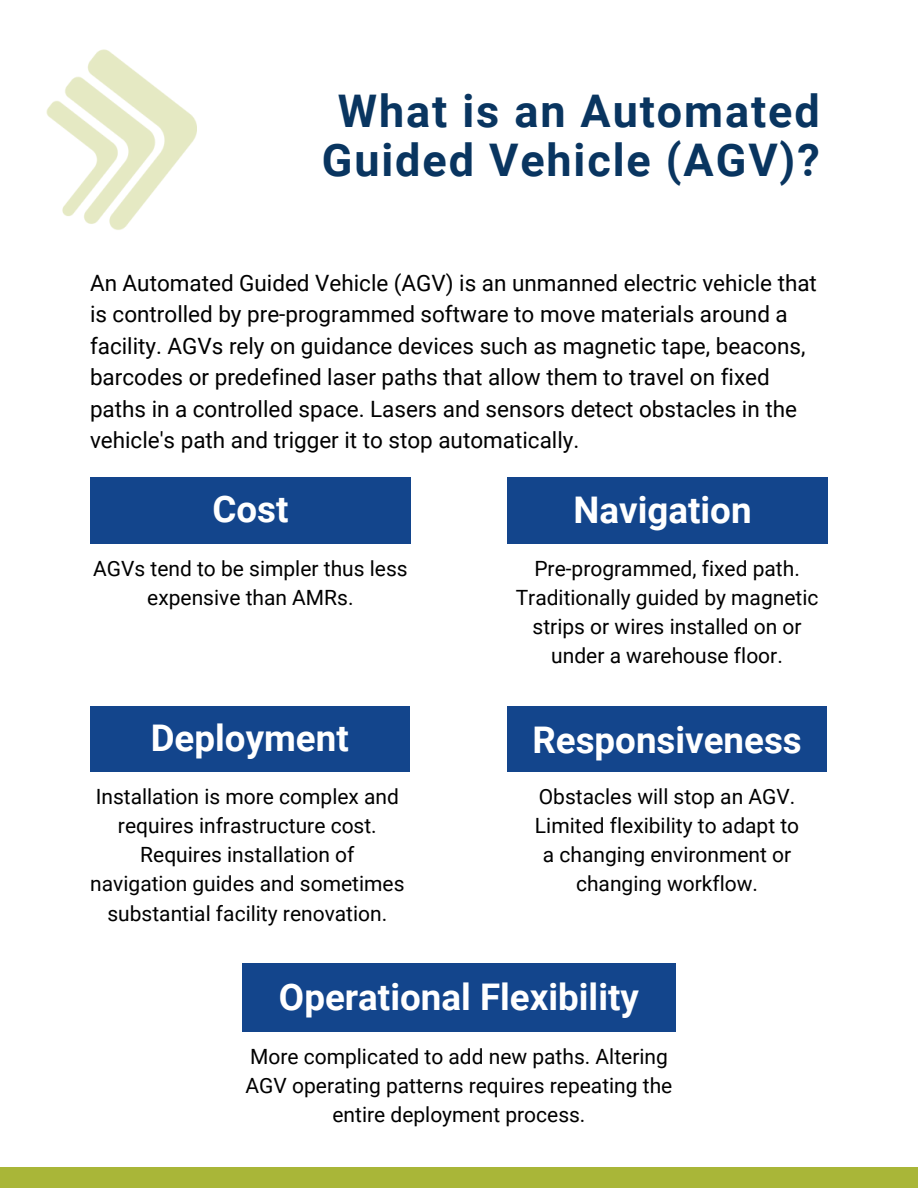
<style>
.page{position:relative;width:918px;height:1188px;background:#fff}
.page>*{position:absolute;margin:0;border:0;box-sizing:border-box;transform-origin:0 0}
.t1{font:700 45px/48.3px "Roboto";letter-spacing:.045em;color:#093560;text-align:center}
.t2{font:700 36.75px "Roboto";color:#fff}
.t3{font:22.5px/31.5px "Roboto";color:#000}
.t4{font:21px/29.2px "Roboto";color:#000;text-align:center}
</style>
<div class="page">
<div style="left:0;top:1167px;width:918px;height:21px;background:#a9b638"></div>
<div style="left:507px;top:477px;width:321px;height:67px;background:#13458c"></div>
<div style="left:90px;top:706px;width:319px;height:66px;background:#13458c"></div>
<div style="left:507px;top:706px;width:320px;height:66px;background:#13458c"></div>
<div style="left:242px;top:963px;width:434px;height:69px;background:#13458c"></div>
<div style="left:90px;top:477px;width:321px;height:67px;background:#13458c"></div>
<img style="left:46px;top:49px;width:151px;height:181px">
<p class="t1" style="left:322px;top:88px;width:499px">What is an Automated<br>Guided Vehicle (AGV)?</p>
<p class="t3" style="left:90px;top:267px;width:728px">An Automated Guided Vehicle (AGV) is an unmanned electric vehicle that is controlled by pre-programmed software to move materials around a facility. AGVs rely on guidance devices such as magnetic tape, beacons, barcodes or predefined laser paths that allow them to travel on fixed paths in a controlled space. Lasers and sensors detect obstacles in the vehicle's path and trigger it to stop automatically.</p>
<p class="t2" style="left:212px;top:488px;width:78px">Cost</p>
<p class="t4" style="left:93px;top:554px;width:316px">AGVs tend to be simpler thus less expensive than AMRs.</p>
<p class="t2" style="left:151px;top:717px;width:199px">Deployment</p>
<p class="t2" style="left:573px;top:489px;width:180px">Navigation</p>
<p class="t4" style="left:516px;top:554px;width:304px">Pre-programmed, fixed path.<br>Traditionally guided by magnetic strips or wires installed on or under a warehouse floor.</p>
<p class="t2" style="left:532px;top:719px;width:271px">Responsiveness</p>
<p class="t4" style="left:90px;top:782px;width:316px">Installation is more complex and requires infrastructure cost.<br>Requires installation of navigation guides and sometimes substantial facility renovation.</p>
<p class="t4" style="left:535px;top:782px;width:266px;text-align:left">Obstacles will stop an AGV.<br>Limited flexibility to adapt to</p>
<p class="t4" style="left:543px;top:840px;width:250px">a changing environment or changing workflow.</p>
<p class="t2" style="left:279px;top:976px;width:361px">Operational Flexibility</p>
<p class="t4" style="left:246px;top:1042px;width:428px">More complicated to add new paths. Altering<br>AGV operating patterns requires repeating the entire deployment process.</p>
</div>
